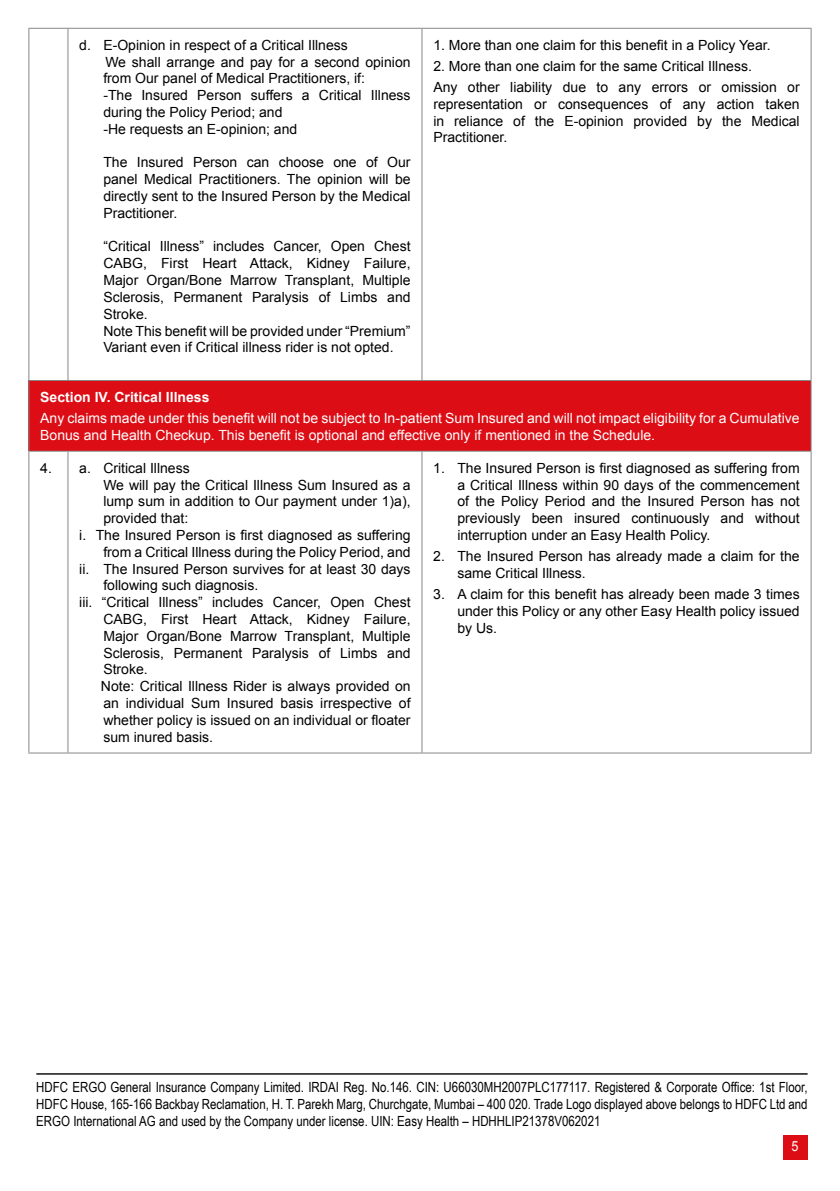
<style>
.page{position:relative;width:840px;height:1191px;background:#fff}
.page>*{position:absolute;margin:0;border:0;box-sizing:border-box;transform-origin:0 0}
.t1{font:14px/16.8px "Arial";color:#000}
.t2{font:14px/16.8px "Arial Narrow";color:#000;text-align:justify}
.t3{font:14px/16.8px "Arial";color:#fff}
.t4{font:700 14px "Arial";color:#fff}
.t5{font:14px "Arial";color:#fff;scale:.9 1}
</style>
<div class="page">
<div style="left:782px;top:1134px;width:25px;height:25px;background:#dc0d15"></div>
<hr style="left:36px;top:1073px;width:771px;height:1px;background:#000">
<svg style="left:29px;top:29px;width:1px;height:723px"></svg>
<div style="left:29px;top:380px;width:781px;height:71px;background:#dc0d15"></div>
<hr style="left:810px;top:381px;width:1px;height:70px;background:#878787">
<hr style="left:28px;top:28px;width:40px;height:1px;background:#878787">
<hr style="left:28px;top:29px;width:1px;height:351px;background:#878787">
<hr style="left:68px;top:28px;width:354px;height:1px;background:#878787">
<hr style="left:67px;top:29px;width:1px;height:351px;background:#878787">
<hr style="left:422px;top:28px;width:389px;height:1px;background:#878787">
<hr style="left:421px;top:29px;width:1px;height:351px;background:#878787">
<hr style="left:810px;top:29px;width:1px;height:351px;background:#878787">
<hr style="left:28px;top:380px;width:40px;height:1px;background:#878787">
<hr style="left:28px;top:381px;width:1px;height:70px;background:#878787">
<hr style="left:68px;top:380px;width:354px;height:1px;background:#878787">
<hr style="left:422px;top:380px;width:389px;height:1px;background:#878787">
<hr style="left:28px;top:451px;width:40px;height:1px;background:#878787">
<hr style="left:28px;top:452px;width:1px;height:300px;background:#878787">
<hr style="left:68px;top:451px;width:354px;height:1px;background:#878787">
<hr style="left:67px;top:452px;width:1px;height:300px;background:#878787">
<hr style="left:422px;top:451px;width:389px;height:1px;background:#878787">
<hr style="left:421px;top:452px;width:1px;height:300px;background:#878787">
<hr style="left:810px;top:452px;width:1px;height:300px;background:#878787">
<hr style="left:28px;top:752px;width:40px;height:1px;background:#878787">
<hr style="left:68px;top:752px;width:354px;height:1px;background:#878787">
<hr style="left:422px;top:752px;width:389px;height:1px;background:#878787">
<p class="t1" style="left:103px;top:37px;width:308px;text-indent:-24px">d. E-Opinion in respect of a Critical Illness<br>We shall arrange and pay for a second opinion from Our panel of Medical Practitioners, if:<br>-The Insured Person suffers a Critical Illness during the Policy Period; and<br>-He requests an E-opinion; and</p>
<p class="t1" style="left:103px;top:154px;width:308px;text-align:justify">The Insured Person can choose one of Our panel Medical Practitioners. The opinion will be directly sent to the Insured Person by the Medical Practitioner.</p>
<p class="t1" style="left:103px;top:238px;width:308px">“Critical Illness” includes Cancer, Open Chest CABG, First Heart Attack, Kidney Failure, Major Organ/Bone Marrow Transplant, Multiple Sclerosis, Permanent Paralysis of Limbs and Stroke.<br>Note This benefit will be provided under “Premium” Variant even if Critical illness rider is not opted.</p>
<p class="t1" style="left:433px;top:37px;width:338px">1. More than one claim for this benefit in a Policy Year.</p>
<p class="t1" style="left:433px;top:56px;width:368px;line-height:21px">2. More than one claim for the same Critical Illness.<br>Any other liability due to any errors or omission or</p>
<p class="t1" style="left:433px;top:96px;width:368px;text-align:justify">representation or consequences of any action taken in reliance of the E-opinion provided by the Medical Practitioner.</p>
<p class="t4" style="left:40px;top:388px;width:171px">Section IV. Critical Illness</p>
<p class="t3" style="left:40px;top:410px;width:760px">Any claims made under this benefit will not be subject to In-patient Sum Insured and will not impact eligibility for a Cumulative<br>Bonus and Health Checkup. This benefit is optional and effective only if mentioned in the Schedule.</p>
<p class="t1" style="left:40px;top:459px;width:151px">4. a. Critical Illness</p>
<p class="t1" style="left:103px;top:476px;width:308px">We will pay the Critical Illness Sum Insured as a</p>
<p class="t1" style="left:103px;top:493px;width:308px">lump sum in addition to Our payment under 1)a),</p>
<p class="t1" style="left:103px;top:510px;width:86px">provided that:</p>
<p class="t1" style="left:79px;top:527px;width:332px">i. The Insured Person is first diagnosed as suffering</p>
<p class="t1" style="left:103px;top:543px;width:308px">from a Critical Illness during the Policy Period, and</p>
<p class="t1" style="left:79px;top:560px;width:332px">ii. The Insured Person survives for at least 30 days</p>
<p class="t1" style="left:103px;top:577px;width:156px">following such diagnosis.</p>
<p class="t1" style="left:79px;top:594px;width:332px">iii. “Critical Illness” includes Cancer, Open Chest</p>
<p class="t1" style="left:103px;top:611px;width:308px">CABG, First Heart Attack, Kidney Failure,</p>
<p class="t1" style="left:103px;top:627px;width:308px">Major Organ/Bone Marrow Transplant, Multiple</p>
<p class="t1" style="left:103px;top:644px;width:308px">Sclerosis, Permanent Paralysis of Limbs and</p>
<p class="t1" style="left:103px;top:661px;width:46px">Stroke.</p>
<p class="t1" style="left:101px;top:678px;width:311px">Note: Critical Illness Rider is always provided on</p>
<p class="t1" style="left:103px;top:695px;width:308px">an individual Sum Insured basis irrespective of</p>
<p class="t1" style="left:103px;top:711px;width:308px">whether policy is issued on an individual or floater</p>
<p class="t1" style="left:103px;top:728px;width:111px">sum inured basis.</p>
<p class="t1" style="left:457px;top:459px;width:344px;text-align:justify;text-indent:-24px">1. The Insured Person is first diagnosed as suffering from a Critical Illness within 90 days of the commencement of the Policy Period and the Insured Person has not previously been insured continuously and without interruption under an Easy Health Policy.</p>
<p class="t1" style="left:457px;top:548px;width:344px;text-indent:-24px">2. The Insured Person has already made a claim for the same Critical Illness.</p>
<p class="t1" style="left:457px;top:586px;width:344px;text-align:justify;text-indent:-24px">3. A claim for this benefit has already been made 3 times under this Policy or any other Easy Health policy issued by Us.</p>
<p class="t2" style="left:36px;top:1078px;width:772px">HDFC ERGO General Insurance Company Limited. IRDAI Reg. No.146. CIN: U66030MH2007PLC177117. Registered &amp; Corporate Office: 1st Floor, HDFC House, 165-166 Backbay Reclamation, H. T. Parekh Marg, Churchgate, Mumbai – 400 020. Trade Logo displayed above belongs to HDFC Ltd and ERGO International AG and used by the Company under license. UIN: Easy Health – HDHHLIP21378V062021</p>
<p class="t5" style="left:791px;top:1137px;width:9px">5</p>
</div>
